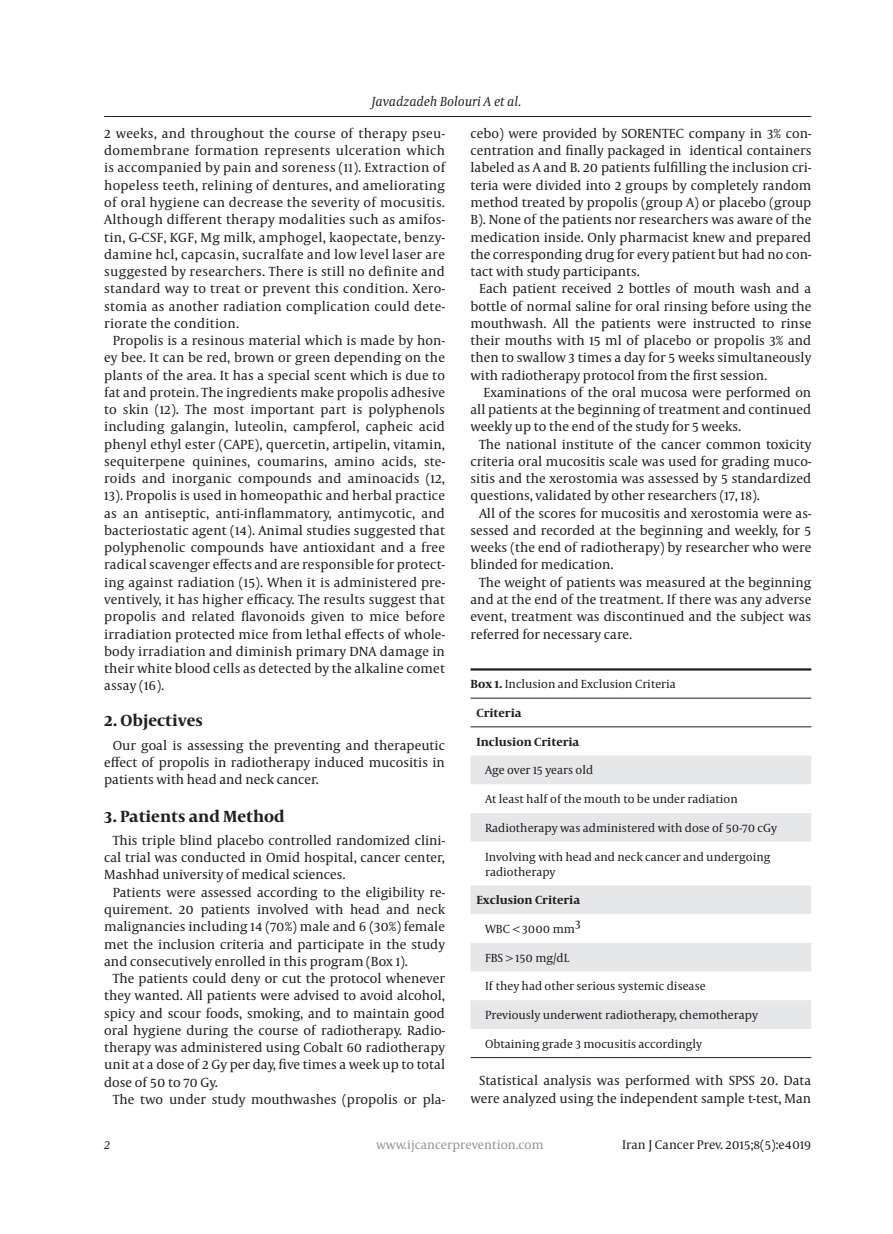
<style>
.page{position:relative;width:893px;height:1234px;background:#fff}
.page>*{position:absolute;margin:0;border:0;box-sizing:border-box;transform-origin:0 0}
.t1{font:700 16.5px "Capitolium News";color:#231f20}
.t2{font:13.5px/17.2px "Capitolium News";color:#231f20;text-align:justify}
.t3{font:italic 13.5px "Capitolium News";color:#231f20}
.t4{font:12.75px "Capitolium News";color:#231f20}
.t5{font:12.75px "Capitolium News";color:#939598}
.odd-footer-left{font:italic 12.75px "Capitolium News";color:#231f20}
.tcell{font:12px "Capitolium News";color:#231f20}
.theader{font:12px/15px "Capitolium News";color:#231f20}
.theader-2{font:700 12px "Capitolium News";color:#231f20}
.s1{font-weight:700}
</style>
<div class="page">
<hr style="left:104px;top:116px;width:707px;height:1px;background:#231f20">
<svg style="left:470px;top:755px;width:341px;height:273px;fill:#e6e7e9"></svg>
<hr style="left:470px;top:668px;width:341px;height:2px;background:#231f20">
<hr style="left:470px;top:697px;width:341px;height:1px;background:#231f20">
<hr style="left:470px;top:1056px;width:341px;height:1px;background:#231f20">
<hr style="left:470px;top:726px;width:341px;height:1px;background:#231f20">
<p class="t3" style="left:372px;top:94px;width:151px">Javadzadeh Bolouri A et al.</p>
<p class="t2" style="left:104px;top:125px;width:342px">2 weeks, and throughout the course of therapy pseu&shy;domembrane formation represents ulceration which is accompanied by pain and soreness (11). Extraction of hopeless teeth, relining of dentures, and ameliorating of oral hygiene can decrease the severity of mocusitis.<br>Although different therapy modalities such as amifos&shy;tin, G-CSF, KGF, Mg milk, amphogel, kaopectate, benzy&shy;damine hcl, capcasin, sucralfate and low level laser are suggested by researchers. There is still no definite and standard way to treat or prevent this condition. Xero&shy;stomia as another radiation complication could dete&shy;riorate the condition.</p>
<p class="t2" style="left:104px;top:332px;width:342px;text-indent:9px">Propolis is a resinous material which is made by hon&shy;ey bee. It can be red, brown or green depending on the plants of the area. It has a special scent which is due to fat and protein. The ingredients make propolis adhesive to skin (12). The most important part is polyphenols including galangin, luteolin, campferol, capheic acid phenyl ethyl ester (CAPE), quercetin, artipelin, vitamin, sequiterpene quinines, coumarins, amino acids, ste&shy;roids and inorganic compounds and aminoacids (12, 13). Propolis is used in homeopathic and herbal practice as an antiseptic, anti-inflammatory, antimycotic, and bacteriostatic agent (14). Animal studies suggested that polyphenolic compounds have antioxidant and a free radical scavenger effects and are responsible for protect&shy;ing against radiation (15). When it is administered pre&shy;ventively, it has higher efficacy. The results suggest that propolis and related flavonoids given to mice before irradiation protected mice from lethal effects of whole&shy;body irradiation and diminish primary DNA damage in their white blood cells as detected by the alkaline comet assay (16).</p>
<p class="t1" style="left:104px;top:711px;width:100px">2. Objectives</p>
<p class="t2" style="left:104px;top:736px;width:342px;text-indent:9px">Our goal is assessing the preventing and therapeutic effect of propolis in radiotherapy induced mucositis in patients with head and neck cancer.</p>
<p class="t1" style="left:104px;top:806px;width:182px">3. Patients and Method</p>
<p class="t2" style="left:104px;top:831px;width:342px;text-indent:9px">This triple blind placebo controlled randomized clini&shy;cal trial was conducted in Omid hospital, cancer center, Mashhad university of medical sciences.</p>
<p class="t2" style="left:104px;top:883px;width:342px;text-indent:9px">Patients were assessed according to the eligibility re&shy;quirement. 20 patients involved with head and neck malignancies including 14 (70%) male and 6 (30%) female met the inclusion criteria and participate in the study and consecutively enrolled in this program (Box 1).</p>
<p class="t2" style="left:104px;top:969px;width:342px;text-indent:9px">The patients could deny or cut the protocol whenever they wanted. All patients were advised to avoid alcohol, spicy and scour foods, smoking, and to maintain good oral hygiene during the course of radiotherapy. Radio&shy;therapy was administered using Cobalt 60 radiotherapy unit at a dose of 2 Gy per day, five times a week up to total dose of 50 to 70 Gy.</p>
<p class="t2" style="left:113px;top:1090px;width:334px">The two under study mouthwashes (propolis or pla-</p>
<p class="t2" style="left:470px;top:125px;width:342px">cebo) were provided by SORENTEC company in 3% con&shy;centration and finally packaged in identical containers labeled as A and B. 20 patients fulfilling the inclusion cri&shy;teria were divided into 2 groups by completely random method treated by propolis (group A) or placebo (group B). None of the patients nor researchers was aware of the medication inside. Only pharmacist knew and prepared the corresponding drug for every patient but had no con&shy;tact with study participants.</p>
<p class="t2" style="left:470px;top:280px;width:342px;text-indent:9px">Each patient received 2 bottles of mouth wash and a bottle of normal saline for oral rinsing before using the mouthwash. All the patients were instructed to rinse their mouths with 15 ml of placebo or propolis 3% and then to swallow 3 times a day for 5 weeks simultaneously with radiotherapy protocol from the first session.</p>
<p class="t2" style="left:470px;top:384px;width:342px;text-indent:13px">Examinations of the oral mucosa were performed on all patients at the beginning of treatment and continued weekly up to the end of the study for 5 weeks.</p>
<p class="t2" style="left:470px;top:435px;width:342px;text-indent:9px">The national institute of the cancer common toxicity criteria oral mucositis scale was used for grading muco&shy;sitis and the xerostomia was assessed by 5 standardized questions, validated by other researchers (17, 18).</p>
<p class="t2" style="left:470px;top:504px;width:342px;text-indent:9px">All of the scores for mucositis and xerostomia were as&shy;sessed and recorded at the beginning and weekly, for 5 weeks (the end of radiotherapy) by researcher who were blinded for medication.</p>
<p class="t2" style="left:470px;top:573px;width:342px;text-indent:9px">The weight of patients was measured at the beginning and at the end of the treatment. If there was any adverse event, treatment was discontinued and the subject was referred for necessary care.</p>
<p class="tcell" style="left:470px;top:677px;width:207px"><span class="s1">Box 1.</span> Inclusion and Exclusion Criteria</p>
<p class="theader-2" style="left:476px;top:706px;width:47px">Criteria</p>
<p class="theader-2" style="left:476px;top:734px;width:104px">Inclusion Criteria</p>
<p class="theader" style="left:485px;top:763px;width:110px">Age over 15 years old</p>
<p class="theader" style="left:485px;top:791px;width:254px">At least half of the mouth to be under radiation</p>
<p class="theader" style="left:485px;top:820px;width:293px">Radiotherapy was administered with dose of 50-70 cGy</p>
<p class="theader" style="left:485px;top:849px;width:287px">Involving with head and neck cancer and undergoing radiotherapy</p>
<p class="theader-2" style="left:476px;top:893px;width:105px">Exclusion Criteria</p>
<p class="tcell" style="left:485px;top:922px;width:97px">WBC &lt; 3000 mm3</p>
<p class="tcell" style="left:485px;top:950px;width:86px">FBS &gt; 150 mg/dL</p>
<p class="tcell" style="left:485px;top:979px;width:222px">If they had other serious systemic disease</p>
<p class="tcell" style="left:485px;top:1008px;width:274px">Previously underwent radiotherapy, chemotherapy</p>
<p class="tcell" style="left:485px;top:1036px;width:219px">Obtaining grade 3 mocusitis accordingly</p>
<p class="t2" style="left:470px;top:1072px;width:342px;text-align:right">Statistical analysis was performed with SPSS 20. Data were analyzed using the independent sample t-test, Man</p>
<p class="odd-footer-left" style="left:104px;top:1136px;width:8px">2</p>
<p class="t5" style="left:376px;top:1136px;width:169px">www.ijcancerprevention.com</p>
<p class="t4" style="left:622px;top:1136px;width:191px">Iran J Cancer Prev. 2015;8(5):e4019</p>
</div>
